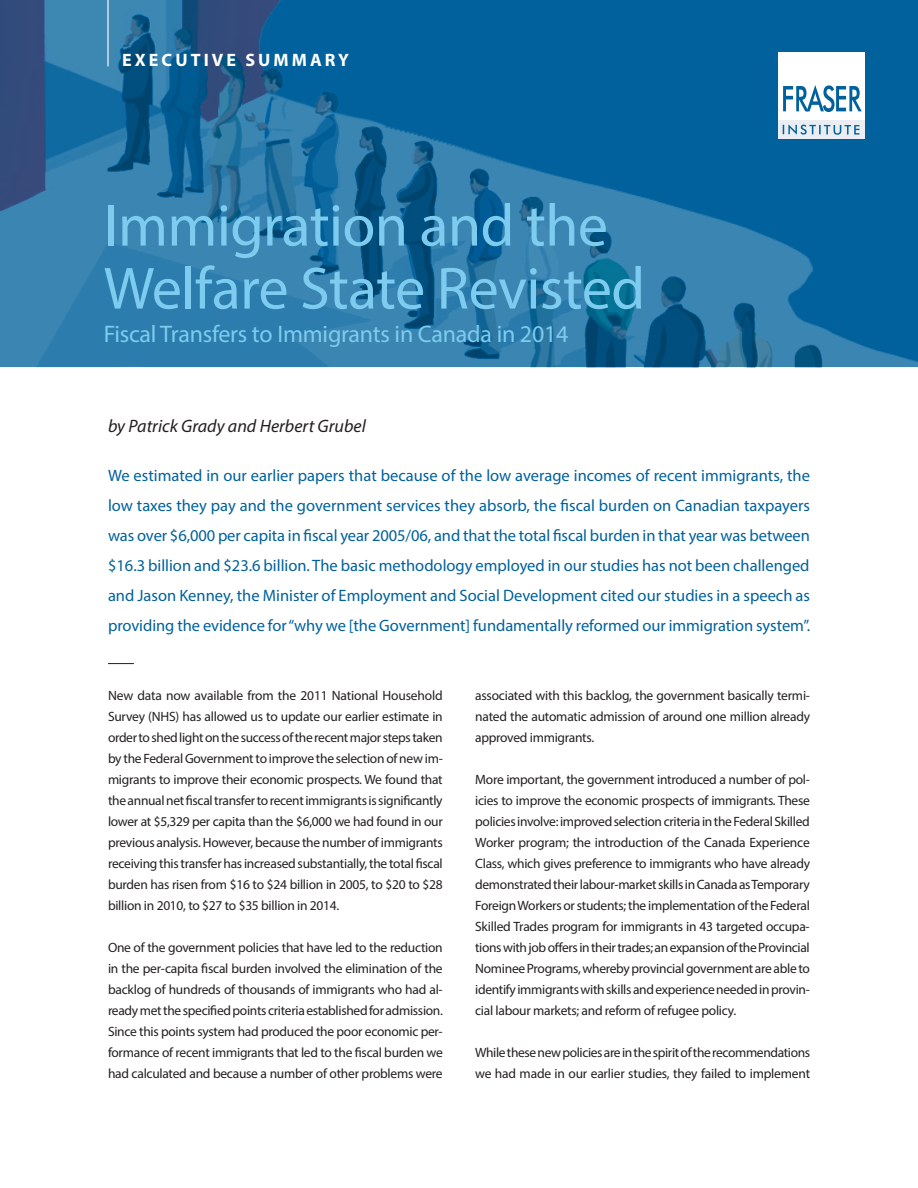
<style>
.page{position:relative;width:918px;height:1188px;background:#fff}
.page>*{position:absolute;margin:0;border:0;box-sizing:border-box;transform-origin:0 0}
.t1{font:60px/63px "Myriad Pro";letter-spacing:-.01em;color:#7dccef}
.t2{font:24px "Myriad Pro";letter-spacing:-.01em;color:#7dccef}
.t3{font:italic 18px "Myriad Pro";color:#231f20}
.t4{font:700 18px "Myriad Pro";letter-spacing:.17em;color:#fff}
.t5{font:16.5px/30px "Myriad Pro";letter-spacing:-.005em;color:#00619c;text-align:justify}
.t6{font:13.5px/21px "Myriad Pro";letter-spacing:-.02em;color:#231f20;text-align:justify}
</style>
<div class="page">
<img style="left:0;top:0;width:918px;height:367px">
<img style="left:1px;top:128px;width:697px;height:239px">
<div style="left:778px;top:52px;width:87px;height:87px;background:#eaeef3"></div>
<div style="left:778px;top:52px;width:87px;height:68px;background:#fff"></div>
<svg style="left:783px;top:85px;width:79px;height:27px"></svg>
<svg style="left:783px;top:124px;width:77px;height:11px"></svg>
<svg style="left:108px;top:663px;width:26px;height:1px"></svg>
<hr style="left:107px;top:0;width:2px;height:66px;background:#fff">
<h3 class="t4" style="left:122px;top:49px;width:228px">EXECUTIVE SUMMARY</h3>
<h1 class="t1" style="left:104px;top:193px;width:543px">Immigration and the<br>Welfare State Revisted</h1>
<h2 class="t2" style="left:104px;top:319px;width:466px">Fiscal Transfers to Immigrants in Canada in 2014</h2>
<h3 class="t3" style="left:108px;top:415px;width:259px">by Patrick Grady and Herbert Grubel</h3>
<p class="t5" style="left:108px;top:460px;width:704px">We estimated in our earlier papers that because of the low average incomes of recent immigrants, the low taxes they pay and the government services they absorb, the fiscal burden on Canadian taxpayers was over $6,000 per capita in fiscal year 2005/06, and that the total fiscal burden in that year was between $16.3 billion and $23.6 billion. The basic methodology employed in our studies has not been challenged and Jason Kenney, the Minister of Employment and Social Development cited our studies in a speech as providing the evidence for “why we [the Government] fundamentally reformed our immigration system”.</p>
<p class="t6" style="left:108px;top:684px;width:336px">New data now available from the 2011 National Household Survey (NHS) has allowed us to update our earlier estimate in order to shed light on the success of the recent major steps taken by the Federal Government to improve the selection of new im&shy;migrants to improve their economic prospects. We found that the annual net fiscal transfer to recent immigrants is significantly lower at $5,329 per capita than the $6,000 we had found in our previous analysis. However, because the number of immigrants receiving this transfer has increased substantially, the total fiscal burden has risen from $16 to $24 billion in 2005, to $20 to $28 billion in 2010, to $27 to $35 billion in 2014.</p>
<p class="t6" style="left:108px;top:936px;width:336px">One of the government policies that have led to the reduction in the per-capita fiscal burden involved the elimination of the backlog of hundreds of thousands of immigrants who had al&shy;ready met the specified points criteria established for admission.<br>Since this points system had produced the poor economic per&shy;formance of recent immigrants that led to the fiscal burden we had calculated and because a number of other problems were</p>
<p class="t6" style="left:475px;top:684px;width:336px">associated with this backlog, the government basically termi&shy;nated the automatic admission of around one million already approved immigrants.</p>
<p class="t6" style="left:475px;top:768px;width:336px">More important, the government introduced a number of pol&shy;icies to improve the economic prospects of immigrants. These policies involve: improved selection criteria in the Federal Skilled Worker program; the introduction of the Canada Experience Class, which gives preference to immigrants who have already demonstrated their labour-market skills in Canada as Temporary Foreign Workers or students; the implementation of the Federal Skilled Trades program for immigrants in 43 targeted occupa&shy;tions with job offers in their trades; an expansion of the Provincial Nominee Programs, whereby provincial government are able to identify immigrants with skills and experience needed in provin&shy;cial labour markets; and reform of refugee policy.</p>
<p class="t6" style="left:475px;top:1041px;width:337px">While these new policies are in the spirit of the recommendations we had made in our earlier studies, they failed to implement</p>
</div>
